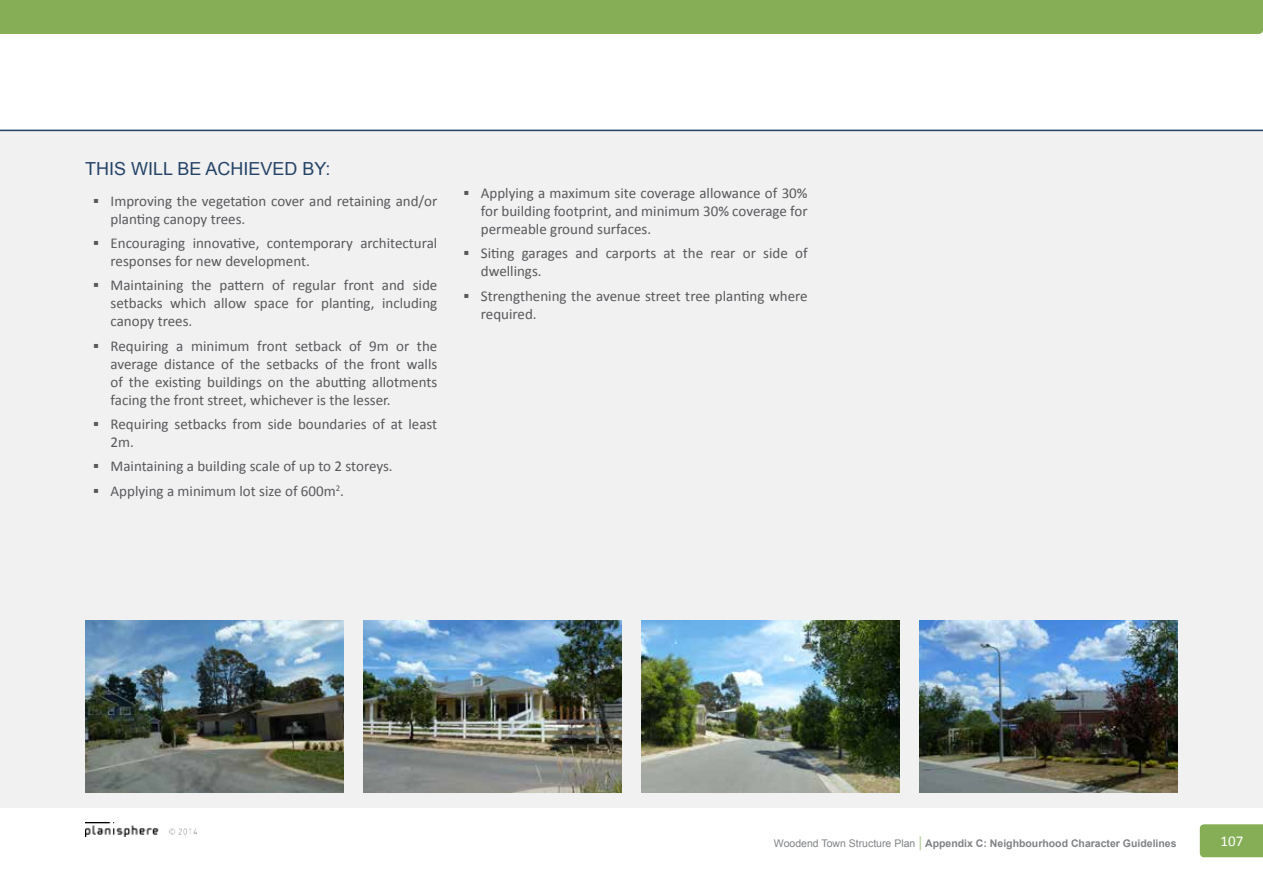
<style>
.page{position:relative;width:1263px;height:893px;background:#fff}
.page>*{position:absolute;margin:0;border:0;box-sizing:border-box;transform-origin:0 0}
.t1{font:18px "Arial";color:#254467}
.t2{font:15px/18px "Calibri";color:#58595b}
.t3{font:15px "Calibri";color:#fff}
.t4{font:700 10.5px "Arial";color:#808285}
.s1{font-family:"Garamond"}
.s2{font-weight:400}
.s3{font-weight:400;font-size:15px;color:#b6ce9a}
</style>
<div class="page">
<div style="left:0;top:129px;width:1263px;height:679px;background:#f1f1f2"></div>
<div style="left:1200px;top:824px;width:63px;height:33px;background:#86ae56"></div>
<img style="left:85px;top:822px;width:112px;height:14px">
<div style="left:0;top:0;width:1263px;height:34px;background:#86ae56"></div>
<hr style="left:0;top:130px;width:1263px;height:1px;background:#254467">
<img style="left:641px;top:620px;width:259px;height:172px">
<img style="left:85px;top:620px;width:258px;height:172px">
<img style="left:920px;top:620px;width:258px;height:172px">
<img style="left:363px;top:620px;width:258px;height:172px">
<p class="t1" style="left:85px;top:157px;width:247px">THIS WILL BE ACHIEVED BY:</p>
<p class="t2" style="left:111px;top:191px;width:328px;text-indent:-17px"><span class="s1">▪</span> Improving the vegetation cover and retaining and/or planting canopy trees.</p>
<p class="t2" style="left:111px;top:233px;width:328px;text-indent:-17px"><span class="s1">▪</span> Encouraging innovative, contemporary architectural responses for new development.</p>
<p class="t2" style="left:111px;top:276px;width:328px;text-align:justify;text-indent:-17px"><span class="s1">▪</span> Maintaining the pattern of regular front and side setbacks which allow space for planting, including canopy trees.</p>
<p class="t2" style="left:111px;top:336px;width:328px;text-align:justify;text-indent:-17px"><span class="s1">▪</span> Requiring a minimum front setback of 9m or the average distance of the setbacks of the front walls of the existing buildings on the abutting allotments facing the front street, whichever is the lesser.</p>
<p class="t2" style="left:111px;top:414px;width:328px;text-indent:-17px"><span class="s1">▪</span> Requiring setbacks from side boundaries of at least<br>2m.</p>
<p class="t2" style="left:94px;top:457px;width:301px"><span class="s1">▪</span> Maintaining a building scale of up to 2 storeys.</p>
<p class="t2" style="left:94px;top:481px;width:252px"><span class="s1">▪</span> Applying a minimum lot size of 600m<sup>2</sup>.</p>
<p class="t2" style="left:481px;top:183px;width:328px;text-align:justify;text-indent:-17px"><span class="s1">▪</span> Applying a maximum site coverage allowance of 30% for building footprint, and minimum 30% coverage for permeable ground surfaces.</p>
<p class="t2" style="left:481px;top:243px;width:328px;text-indent:-17px"><span class="s1">▪</span> Siting garages and carports at the rear or side of dwellings.</p>
<p class="t2" style="left:481px;top:286px;width:328px;text-indent:-17px"><span class="s1">▪</span> Strengthening the avenue street tree planting where required.</p>
<p class="t4" style="left:774px;top:837px;width:404px"><span class="s2">Woodend Town Structure Plan</span> <span class="s3">|</span> Appendix C: Neighbourhood Character Guidelines</p>
<p class="t3" style="left:1220px;top:832px;width:24px">107</p>
</div>
